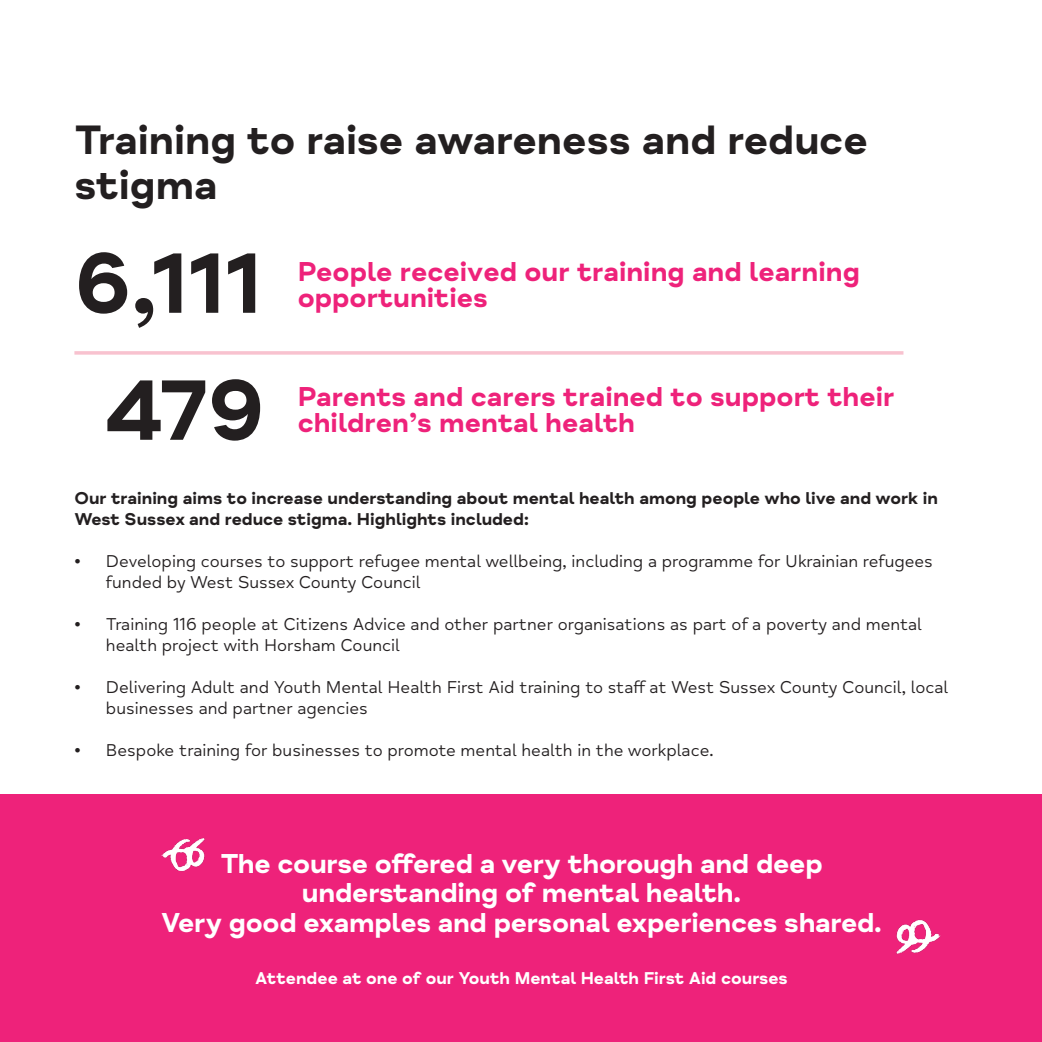
<style>
.page{position:relative;width:1042px;height:1042px;background:#fff}
.page>*{position:absolute;margin:0;border:0;box-sizing:border-box;transform-origin:0 0}
.t1{font:700 87.5px "Mind Meridian";color:#231f20}
.t2{font:700 42px/45.5px "Mind Meridian";color:#231f20}
.t3{font:700 28px/29.8px "Mind Meridian";letter-spacing:-.01em;color:#fff;text-align:center}
.t4{font:700 28px/26.2px "Mind Meridian";color:#ee227a}
.t5{font:17.5px/21px "Mind Meridian";color:#231f20}
.t6{font:700 17.5px/21px "Mind Meridian";color:#231f20}
.t7{font:700 17.5px "Mind Meridian";color:#fff}
</style>
<div class="page">
<div style="left:0;top:794px;width:1042px;height:248px;background:#ee227a"></div>
<hr style="left:74px;top:351px;width:829px;height:4px;background:#f9cbd6">
<img style="left:161px;top:838px;width:44px;height:34px">
<img style="left:896px;top:919px;width:44px;height:35px">
<p class="t2" style="left:74px;top:118px;width:795px">Training to raise awareness and reduce stigma</p>
<p class="t1" style="left:74px;top:231px;width:189px">6,111</p>
<p class="t1" style="left:103px;top:358px;width:163px">479</p>
<p class="t4" style="left:298px;top:259px;width:564px">People received our training and learning opportunities</p>
<p class="t4" style="left:298px;top:384px;width:598px">Parents and carers trained to support their children’s mental health</p>
<p class="t6" style="left:74px;top:488px;width:865px">Our training aims to increase understanding about mental health among people who live and work in<br>West Sussex and reduce stigma. Highlights included:</p>
<p class="t5" style="left:106px;top:551px;width:828px;text-indent:-32px">• Developing courses to support refugee mental wellbeing, including a programme for Ukrainian refugees funded by West Sussex County Council</p>
<p class="t5" style="left:106px;top:614px;width:817px;text-indent:-32px">• Training 116 people at Citizens Advice and other partner organisations as part of a poverty and mental health project with Horsham Council</p>
<p class="t5" style="left:106px;top:677px;width:844px;text-indent:-32px">• Delivering Adult and Youth Mental Health First Aid training to staff at West Sussex County Council, local businesses and partner agencies</p>
<p class="t5" style="left:74px;top:740px;width:640px">• Bespoke training for businesses to promote mental health in the workplace.</p>
<p class="t3" style="left:220px;top:849px;width:604px">The course offered a very thorough and deep understanding of mental health.</p>
<p class="t3" style="left:161px;top:908px;width:722px">Very good examples and personal experiences shared.</p>
<p class="t7" style="left:255px;top:967px;width:534px">Attendee at one of our Youth Mental Health First Aid courses</p>
</div>
